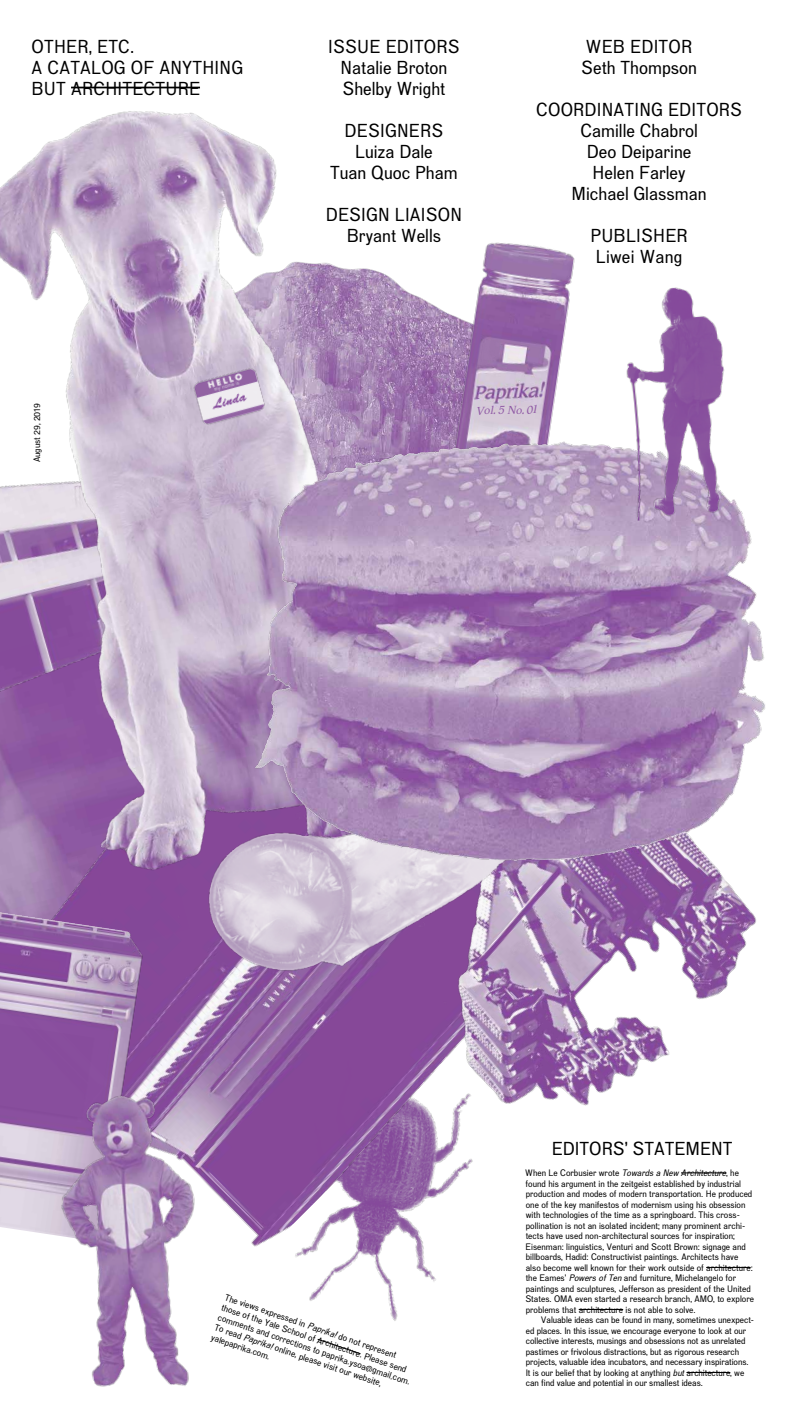
<style>
.page{position:relative;width:788px;height:1418px;background:#fff}
.page>*{position:absolute;margin:0;border:0;box-sizing:border-box;transform-origin:0 0}
.t1{font:21px/21px "New Normal Grotesk Regular";color:#000}
.t2{font:10.5px/10.5px "New Normal Grotesk Regular";color:#000}
.t3{font:italic 10.5px "Maggie";color:#8e58a4}
.s1{font-style:italic}
</style>
<div class="page">
<img style="left:309px;top:1279px;width:127px;height:42px">
<img style="left:184px;top:1026px;width:264px;height:253px">
<img style="left:265px;top:876px;width:491px;height:313px">
<svg style="left:317px;top:1338px;width:44px;height:16px"></svg>
<img style="left:0;top:919px;width:184px;height:311px">
<img style="left:175px;top:876px;width:441px;height:150px">
<img style="left:17px;top:1087px;width:227px;height:300px">
<img style="left:0;top:86px;width:496px;height:833px">
<img style="left:192px;top:366px;width:76px;height:61px">
<hr style="left:681px;top:1172px;width:45px;height:1px;background:#000">
<hr style="left:706px;top:1267px;width:44px;height:1px;background:#000">
<hr style="left:578px;top:1309px;width:45px;height:1px;background:#000">
<hr style="left:686px;top:1372px;width:44px;height:1px;background:#000">
<hr style="left:71px;top:87px;width:129px;height:1px;background:#000">
<img style="left:426px;top:236px;width:149px;height:189px">
<img style="left:248px;top:425px;width:517px;height:451px">
<img style="left:604px;top:287px;width:151px;height:238px">
<h1 class="t1" style="left:32px;top:35px;width:213px">OTHER, ETC.<br>A Catalog of ANYTHING<br>BUT ARCHITECTURE</h1>
<h1 class="t1" style="left:328px;top:35px;width:130px;text-align:center">Issue Editors<br>Natalie Broton<br>Shelby Wright</h1>
<h1 class="t1" style="left:344px;top:119px;width:24px">Designe</h1>
<h1 class="t1" style="left:420px;top:119px;width:21px">rs</h1>
<h1 class="t1" style="left:355px;top:140px;width:79px">Luiza Dale</h1>
<h1 class="t1" style="left:330px;top:161px;width:129px">Tuan Quoc Pham</h1>
<h1 class="t1" style="left:326px;top:203px;width:23px">Design</h1>
<h1 class="t1" style="left:347px;top:203px;width:114px;text-indent:48px">LiaIson<br>Bryant Wells</h1>
<h1 class="t1" style="left:581px;top:35px;width:117px">WEB Editor<br>Seth Thompson</h1>
<h1 class="t1" style="left:536px;top:98px;width:99px">Coordinating</h1>
<h1 class="t1" style="left:668px;top:98px;width:72px">Editors</h1>
<h1 class="t1" style="left:580px;top:119px;width:119px">Camille Chabrol</h1>
<h1 class="t1" style="left:586px;top:140px;width:106px">Deo Deiparine</h1>
<h1 class="t1" style="left:592px;top:161px;width:94px">Helen Farley</h1>
<h1 class="t1" style="left:571px;top:182px;width:137px">Michael Glassman</h1>
<h1 class="t1" style="left:590px;top:224px;width:57px">Publishe</h1>
<h1 class="t1" style="left:595px;top:224px;width:93px;text-align:right">r<br>Liwei Wang</h1>
<p class="t2" style="left:32px;top:462px;width:60px;rotate:-90deg">August 29, 2019</p>
<p class="t3" style="left:475px;top:406px;width:62px;rotate:-1deg">Vol. 5 No. 01</p>
<p class="t2" style="left:227px;top:1291px;width:204px;rotate:19deg">The views expressed in <span class="s1">Paprika!</span> do not represent those of the Yale Schoolof Architecture. Please send comments and corrections to paprika.ysoa@gmail.com.<br>To read <span class="s1">Paprika!</span> online, please visit ourwebsite, yalepaprika.com.</p>
<h1 class="t1" style="left:552px;top:1138px;width:126px">Editors’ Statement</h1>
<p class="t2" style="left:525px;top:1167px;width:230px">W h e n L e C o r b u s i e r w r o t e <span class="s1">Towards a New Architecture</span>, h e found his argument in the zeitgeist established by industrial production and modes of modern transportation. He produced one of the key manifestos of modernism using his obsession with technologies of the time as a springboard. This cross&shy;pollination is not an isolated incident; many prominent archi&shy;tects have used non-architectural sources for inspiration; Eisenman: linguistics, Venturi and Scott Brown: signage and billboards, Hadid: Constructivist paintings. Architects have also become well known for their work outside of architecture: the Eames’ <span class="s1">Powers ofTen</span> and furniture, Michelangelo for paintings and sculptures, Jefferson as president of the United States. OMA even started a research branch, AMO, to explore problems that architecture is not able to solve.</p>
<p class="t2" style="left:525px;top:1314px;width:230px;text-indent:15px">Valuable ideas can be found in many, sometimes unexpect&shy;ed places. In this issue, we encourage everyone to look at our collective interests, musings and obsessions not as unrelated pastimes or frivolous distractions, but as rigorous research projects, valuable idea incubators, and necessary inspirations.<br>It is our belief that by looking at anything <span class="s1">but</span>architecture, we can find value and potential in our smallest ideas.</p>
</div>
